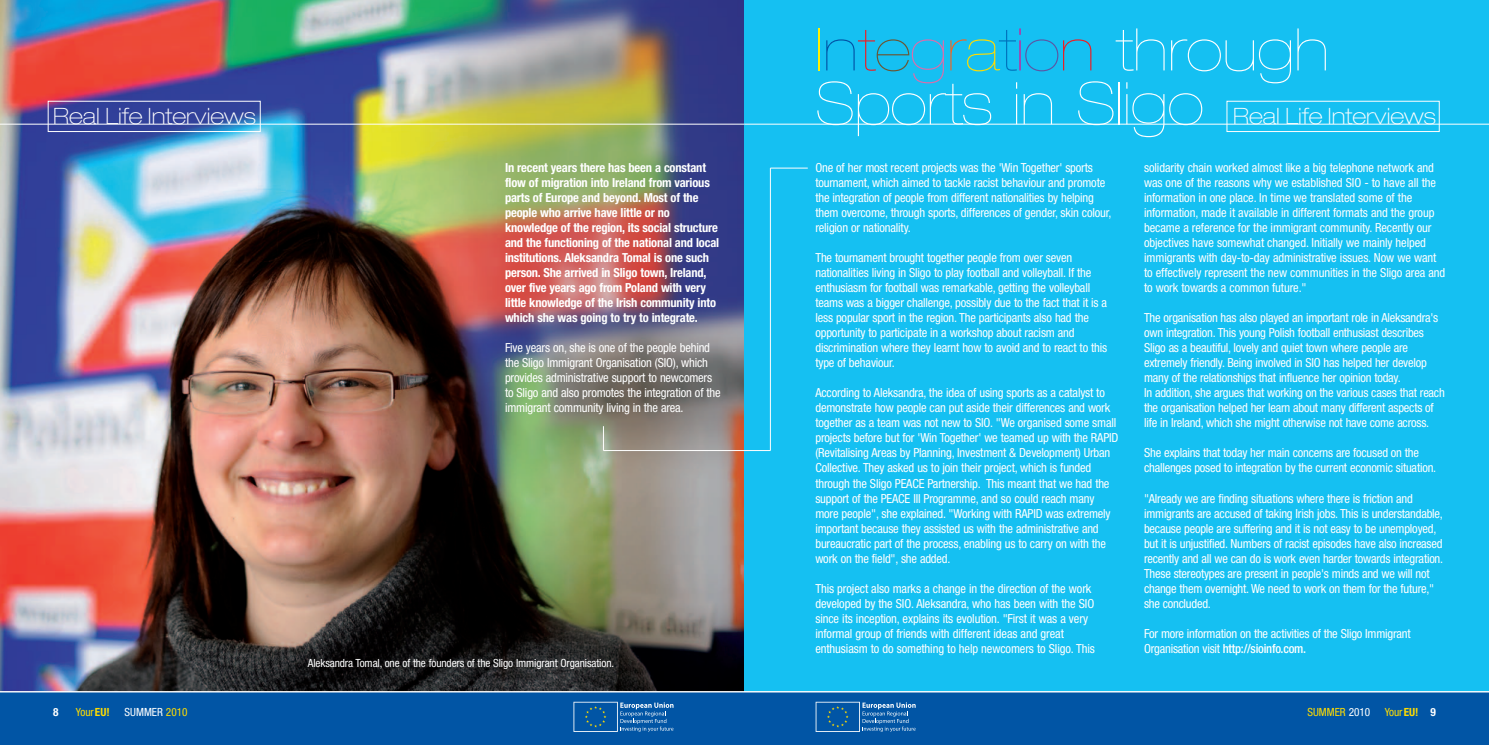
<style>
.page{position:relative;width:1489px;height:745px;background:#fff}
.page>*{position:absolute;margin:0;border:0;box-sizing:border-box;transform-origin:0 0}
.t1{font:900 expanded 58.75px/53.8px "Helvetica Neue";color:#fff}
.t2{font:100 expanded 22.5px "Helvetica Neue";color:#fff}
.t3{font:condensed 12.5px/15px "Helvetica Neue";letter-spacing:-.015em;color:#fff}
.t4{font:700 condensed 12.5px/15px "Helvetica Neue";letter-spacing:-.015em;color:#fff}
.t5{font:condensed 11.25px "Helvetica Neue";letter-spacing:-.01em;color:#fff}
.t6{font:condensed 11.25px "Helvetica Neue";color:#ffdc01}
.t7{font:700 condensed 11.25px "Helvetica Neue";color:#fff}
.s1{color:#fff101}
.s2{color:#0154a6}
.s3{color:#ee1e24}
.s4{color:#6b5633}
.s5{color:#dd6dab}
.s6{color:#f36421}
.s7{color:#ffdc01}
.s8{color:#0072bc}
.s9{color:#ed028c}
.s10{color:#5a57a5}
.s11{color:#ee1d23}
.s12{font-weight:500}
.s13{font-weight:700}
.s14{color:#fff}
.s15{font-weight:700;color:#fff}
</style>
<div class="page">
<img style="left:0;top:0;width:744px;height:691px">
<div style="left:744px;top:0;width:744px;height:693px;background:#15c0f2"></div>
<div style="left:744px;top:691px;width:744px;height:53px;background:#0155a5"></div>
<svg style="left:815px;top:701px;width:100px;height:30px"></svg>
<div style="left:0;top:691px;width:744px;height:53px;background:#0155a5"></div>
<svg style="left:573px;top:701px;width:100px;height:30px"></svg>
<hr style="left:744px;top:124px;width:744px;height:1px;background:#fff">
<hr style="left:0;top:124px;width:744px;height:1px;background:#fff">
<div style="left:48px;top:101px;width:212px;height:31px;border:1px solid #fff"></div>
<div style="left:1226px;top:101px;width:213px;height:31px;border:1px solid #fff"></div>
<hr style="left:0;top:691px;width:1488px;height:1px;background:#fff">
<hr style="left:770px;top:168px;width:37px;height:1px;background:#fff">
<hr style="left:770px;top:168px;width:1px;height:282px;background:#fff">
<hr style="left:603px;top:450px;width:167px;height:1px;background:#fff">
<svg style="left:603px;top:426px;width:1px;height:24px"></svg>
<h1 class="t1" style="left:815px;top:28px;width:515px"><span class="s1">I</span><span class="s2">n</span><span class="s3">t</span><span class="s4">e</span><span class="s5">g</span><span class="s6">r</span><span class="s7">a</span><span class="s8">t</span><span class="s9">i</span><span class="s10">o</span><span class="s11">n</span> through<br>Sports in Sligo</h1>
<h2 class="t2" style="left:53px;top:108px;width:204px">Real Life Interviews</h2>
<h2 class="t2" style="left:1233px;top:108px;width:204px">Real Life Interviews</h2>
<p class="t4" style="left:505px;top:161px;width:216px">In recent years there has been a constant flow of migration into Ireland from various parts of Europe and beyond. Most of the people who arrive have little or no knowledge of the region, its social structure and the functioning of the national and local institutions. Aleksandra Tomal is one such person. She arrived in Sligo town, Ireland, over five years ago from Poland with very little knowledge of the Irish community into which she was going to try to integrate.</p>
<p class="t3" style="left:505px;top:341px;width:217px">Five years on, she is one of the people behind the Sligo Immigrant Organisation (SIO), which provides administrative support to newcomers to Sligo and also promotes the integration of the immigrant community living in the area.</p>
<p class="t5" style="left:308px;top:658px;width:308px">Aleksandra Tomal, one of the founders of the Sligo Immigrant Organisation.</p>
<p class="t3" style="left:815px;top:161px;width:297px">One of her most recent projects was the 'Win Together' sports tournament, which aimed to tackle racist behaviour and promote the integration of people from different nationalities by helping them overcome, through sports, differences of gender, skin colour, religion or nationality.</p>
<p class="t3" style="left:815px;top:251px;width:293px">The tournament brought together people from over seven nationalities living in Sligo to play football and volleyball. If the enthusiasm for football was remarkable, getting the volleyball teams was a bigger challenge, possibly due to the fact that it is a less popular sport in the region. The participants also had the opportunity to participate in a workshop about racism and discrimination where they learnt how to avoid and to react to this type of behaviour.</p>
<p class="t3" style="left:815px;top:386px;width:304px">According to Aleksandra, the idea of using sports as a catalyst to demonstrate how people can put aside their differences and work together as a team was not new to SIO. "We organised some small projects before but for 'Win Together' we teamed up with the RAPID (Revitalising Areas by Planning, Investment &amp; Development) Urban Collective. They asked us to join their project, which is funded through the Sligo PEACE Partnership. This meant that we had the support of the PEACE III Programme, and so could reach many more people", she explained. "Working with RAPID was extremely important because they assisted us with the administrative and bureaucratic part of the process, enabling us to carry on with the work on the field", she added.</p>
<p class="t3" style="left:815px;top:581px;width:281px">This project also marks a change in the direction of the work developed by the SIO. Aleksandra, who has been with the SIO since its inception, explains its evolution. "First it was a very informal group of friends with different ideas and great enthusiasm to do something to help newcomers to Sligo. This</p>
<p class="t3" style="left:1143px;top:161px;width:303px">solidarity chain worked almost like a big telephone network and was one of the reasons why we established SIO - to have all the information in one place. In time we translated some of the information, made it available in different formats and the group became a reference for the immigrant community. Recently our objectives have somewhat changed. Initially we mainly helped immigrants with day-to-day administrative issues. Now we want to effectively represent the new communities in the Sligo area and to work towards a common future."</p>
<p class="t3" style="left:1143px;top:311px;width:302px">The organisation has also played an important role in Aleksandra's own integration. This young Polish football enthusiast describes Sligo as a beautiful, lovely and quiet town where people are extremely friendly. Being involved in SIO has helped her develop many of the relationships that influence her opinion today.<br>In addition, she argues that working on the various cases that reach the organisation helped her learn about many different aspects of life in Ireland, which she might otherwise not have come across.</p>
<p class="t3" style="left:1143px;top:446px;width:293px">She explains that today her main concerns are focused on the challenges posed to integration by the current economic situation.</p>
<p class="t3" style="left:1143px;top:491px;width:300px">"Already we are finding situations where there is friction and immigrants are accused of taking Irish jobs. This is understandable, because people are suffering and it is not easy to be unemployed, but it is unjustified. Numbers of racist episodes have also increased recently and all we can do is work even harder towards integration.<br>These stereotypes are present in people's minds and we will not change them overnight. We need to work on them for the future," she concluded.</p>
<p class="t3" style="left:1143px;top:626px;width:268px">For more information on the activities of the Sligo Immigrant<br>Organisation visit <span class="s12">http://sioinfo.com.</span></p>
<p class="t7" style="left:53px;top:708px;width:7px">8</p>
<p class="t6" style="left:76px;top:708px;width:35px">Your<span class="s13">EU!</span></p>
<p class="t5" style="left:125px;top:708px;width:64px">SUMMER <span class="s7">2010</span></p>
<p class="t6" style="left:1307px;top:708px;width:64px">SUMMER <span class="s14">2010</span></p>
<p class="t6" style="left:1384px;top:708px;width:53px">Your<span class="s13">EU!</span> <span class="s15">9</span></p>
</div>
